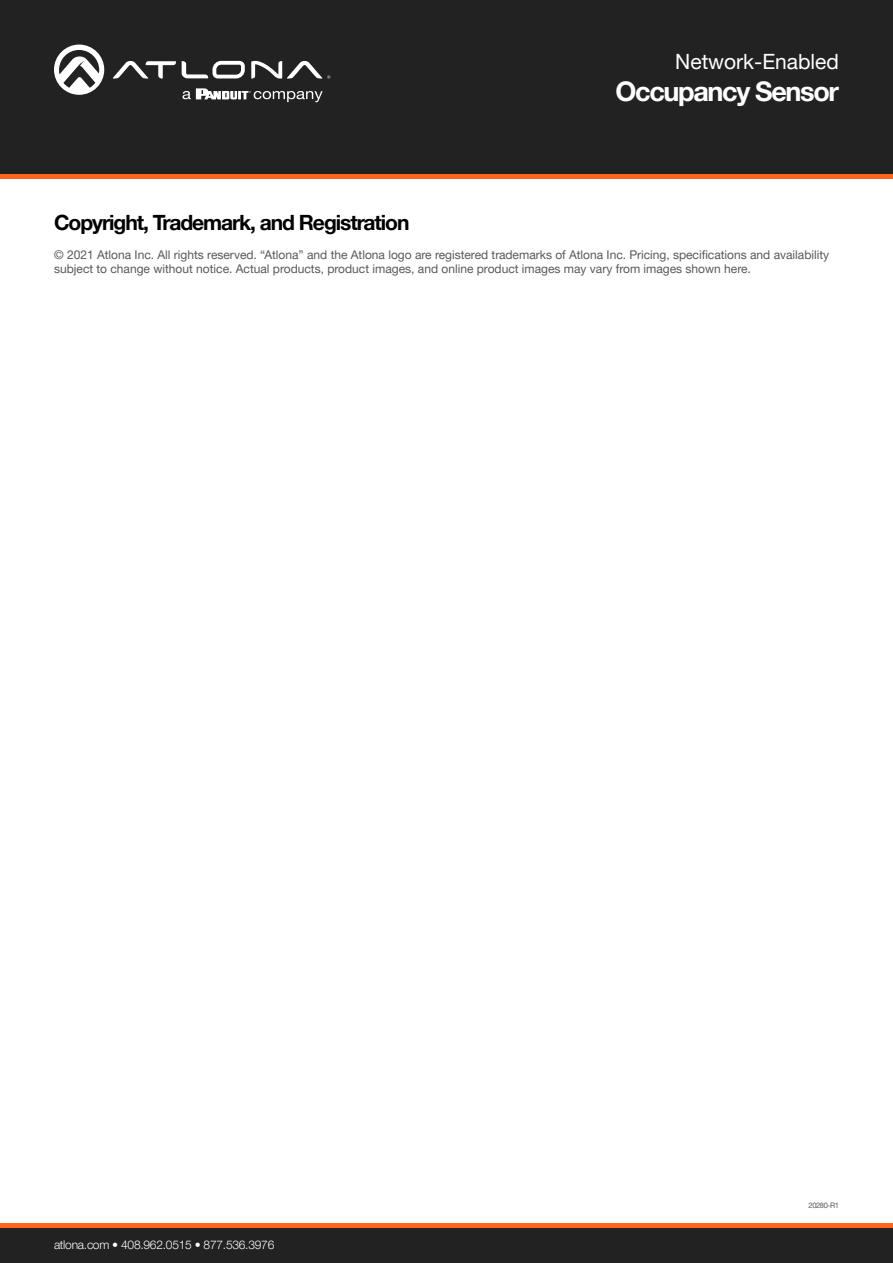
<style>
.page{position:relative;width:893px;height:1263px;background:#fff}
.page>*{position:absolute;margin:0;border:0;box-sizing:border-box;transform-origin:0 0}
.t1{font:700 27px "Helvetica Neue LTW1 G";letter-spacing:-.05em;color:#fff}
.Product_Type_First_P{font:700 21px "Helvetica Neue LTW1 G";letter-spacing:-.05em;color:#000}
.t2{font:21px "Helvetica Neue LTW1 G";color:#fff}
.General_Text{font:12px/14.4px "Helvetica Neue LTW1 G";color:#57585a}
.t3{font:300 12px "Helvetica Neue LTW1 G";letter-spacing:-.02em;color:#fff}
.Product_Type_First_P-2{font:7.5px "Helvetica Neue LTW1 G";letter-spacing:-.05em;color:#57585a}
</style>
<div class="page">
<div style="left:0;top:1227px;width:893px;height:36px;background:#222"></div>
<hr style="left:0;top:1223px;width:893px;height:4px;background:#ff661c">
<hr style="left:0;top:174px;width:893px;height:4px;background:#ff661c">
<div style="left:0;top:0;width:893px;height:174px;background:#222"></div>
<svg style="left:182px;top:61px;width:63px;height:17px"></svg>
<svg style="left:113px;top:61px;width:63px;height:18px"></svg>
<svg style="left:251px;top:61px;width:79px;height:18px"></svg>
<svg style="left:54px;top:45px;width:50px;height:50px"></svg>
<svg style="left:183px;top:88px;width:140px;height:14px"></svg>
<h2 class="t2" style="left:675px;top:49px;width:165px">Network-Enabled</h2>
<h1 class="t1" style="left:616px;top:74px;width:225px">Occupancy Sensor</h1>
<p class="Product_Type_First_P" style="left:54px;top:209px;width:357px">Copyright, Trademark, and Registration</p>
<p class="General_Text" style="left:54px;top:247px;width:777px">© 2021 Atlona Inc. All rights reserved. “Atlona” and the Atlona logo are registered trademarks of Atlona Inc. Pricing, specifications and availability subject to change without notice. Actual products, product images, and online product images may vary from images shown here.</p>
<p class="t3" style="left:54px;top:1237px;width:222px">atlona.com • 408.962.0515 • 877.536.3976</p>
<p class="Product_Type_First_P-2" style="left:808px;top:1200px;width:32px">20280-R1</p>
</div>
